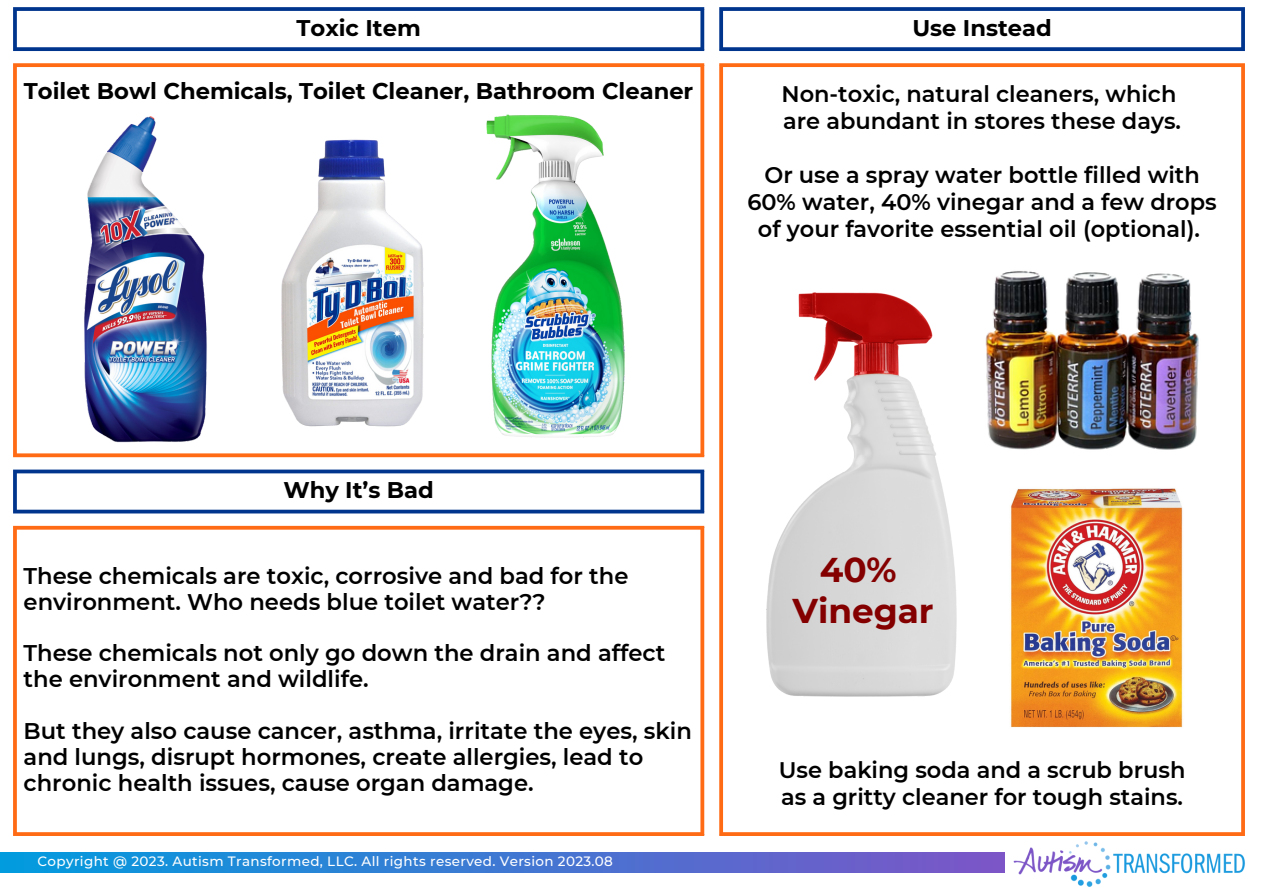
<style>
.page{position:relative;width:1263px;height:894px;background:#fff}
.page>*{position:absolute;margin:0;border:0;box-sizing:border-box;transform-origin:0 0}
.t1{font:700 34.35px "Montserrat";color:#840000}
.t2{font:600 22.65px/25.8px "Montserrat";color:#000}
.t3{font:700 22.65px "Montserrat";color:#000}
.t4{font:600 22.5px/27px "Montserrat";color:#000;text-align:center}
.t5{font:500 13.5px "Montserrat";letter-spacing:.025em;color:#fff}
</style>
<div class="page">
<svg style="left:719px;top:67px;width:4px;height:764px;background:#ff7323"></svg>
<svg style="left:1241px;top:67px;width:4px;height:764px;background:#ff711f"></svg>
<svg style="left:719px;top:63px;width:526px;height:4px;background:#fe7222"></svg>
<svg style="left:719px;top:831px;width:526px;height:4px;fill:#ff6a14"></svg>
<div style="left:0;top:852px;width:1004px;height:20px;background:linear-gradient(to right,#019cde,#7d55c7)"></div>
<img style="left:1014px;top:841px;width:231px;height:46px">
<svg style="left:13px;top:11px;width:4px;height:36px"></svg>
<svg style="left:700px;top:11px;width:4px;height:36px"></svg>
<svg style="left:13px;top:7px;width:691px;height:4px;background:#0c3e93"></svg>
<svg style="left:13px;top:47px;width:691px;height:4px;background:#0e4094"></svg>
<svg style="left:13px;top:67px;width:4px;height:386px;background:#ff711f"></svg>
<svg style="left:700px;top:67px;width:4px;height:386px;background:#ff7b2f"></svg>
<svg style="left:13px;top:63px;width:691px;height:4px;background:#fe7222"></svg>
<svg style="left:13px;top:453px;width:691px;height:4px;background:#fe792b"></svg>
<img style="left:281px;top:139px;width:143px;height:288px">
<img style="left:486px;top:114px;width:139px;height:324px">
<img style="left:84px;top:116px;width:123px;height:327px">
<svg style="left:719px;top:11px;width:4px;height:36px"></svg>
<svg style="left:1241px;top:11px;width:4px;height:36px"></svg>
<svg style="left:719px;top:7px;width:526px;height:4px;background:#0c3f93"></svg>
<svg style="left:719px;top:47px;width:526px;height:4px;background:#0e4094"></svg>
<svg style="left:13px;top:529px;width:4px;height:302px"></svg>
<svg style="left:700px;top:529px;width:4px;height:302px"></svg>
<svg style="left:13px;top:525px;width:691px;height:4px;background:#fe8a46"></svg>
<svg style="left:13px;top:831px;width:691px;height:4px;fill:#ff6a14"></svg>
<svg style="left:13px;top:473px;width:4px;height:36px"></svg>
<svg style="left:700px;top:473px;width:4px;height:36px"></svg>
<svg style="left:13px;top:469px;width:691px;height:4px;background:#25529e"></svg>
<svg style="left:13px;top:509px;width:691px;height:4px;background:#2b57a1"></svg>
<img style="left:766px;top:292px;width:190px;height:404px">
<img style="left:1010px;top:488px;width:173px;height:240px">
<img style="left:932px;top:256px;width:313px;height:213px">
<p class="t3" style="left:297px;top:14px;width:126px">Toxic Item</p>
<p class="t3" style="left:24px;top:77px;width:671px">Toilet Bowl Chemicals, Toilet Cleaner, Bathroom Cleaner</p>
<p class="t3" style="left:912px;top:14px;width:141px">Use Instead</p>
<p class="t4" style="left:781px;top:81px;width:396px">Non-toxic, natural cleaners, which</p>
<p class="t4" style="left:783px;top:108px;width:399px">are abundant in stores these days.</p>
<p class="t4" style="left:747px;top:162px;width:471px">Or use a spray water bottle filled with<br>60% water, 40% vinegar and a few drops of your favorite essential oil (optional).</p>
<p class="t3" style="left:283px;top:476px;width:152px">Why It’s Bad</p>
<p class="t2" style="left:24px;top:562px;width:606px">These chemicals are toxic, corrosive and bad for the environment. Who needs blue toilet water??</p>
<p class="t2" style="left:24px;top:640px;width:643px">These chemicals not only go down the drain and affect the environment and wildlife.</p>
<p class="t2" style="left:24px;top:717px;width:670px">But they also cause cancer, asthma, irritate the eyes, skin and lungs, disrupt hormones, create allergies, lead to chronic health issues, cause organ damage.</p>
<p class="t5" style="left:38px;top:853px;width:577px">Copyright @ 2023. Autism Transformed, LLC. All rights reserved. Version 2023.08</p>
<p class="t1" style="left:820px;top:548px;width:78px">40%</p>
<p class="t1" style="left:792px;top:589px;width:143px">Vinegar</p>
<p class="t4" style="left:779px;top:755px;width:408px">Use baking soda and a scrub brush</p>
<p class="t4" style="left:781px;top:782px;width:403px">as a gritty cleaner for tough stains.</p>
</div>
